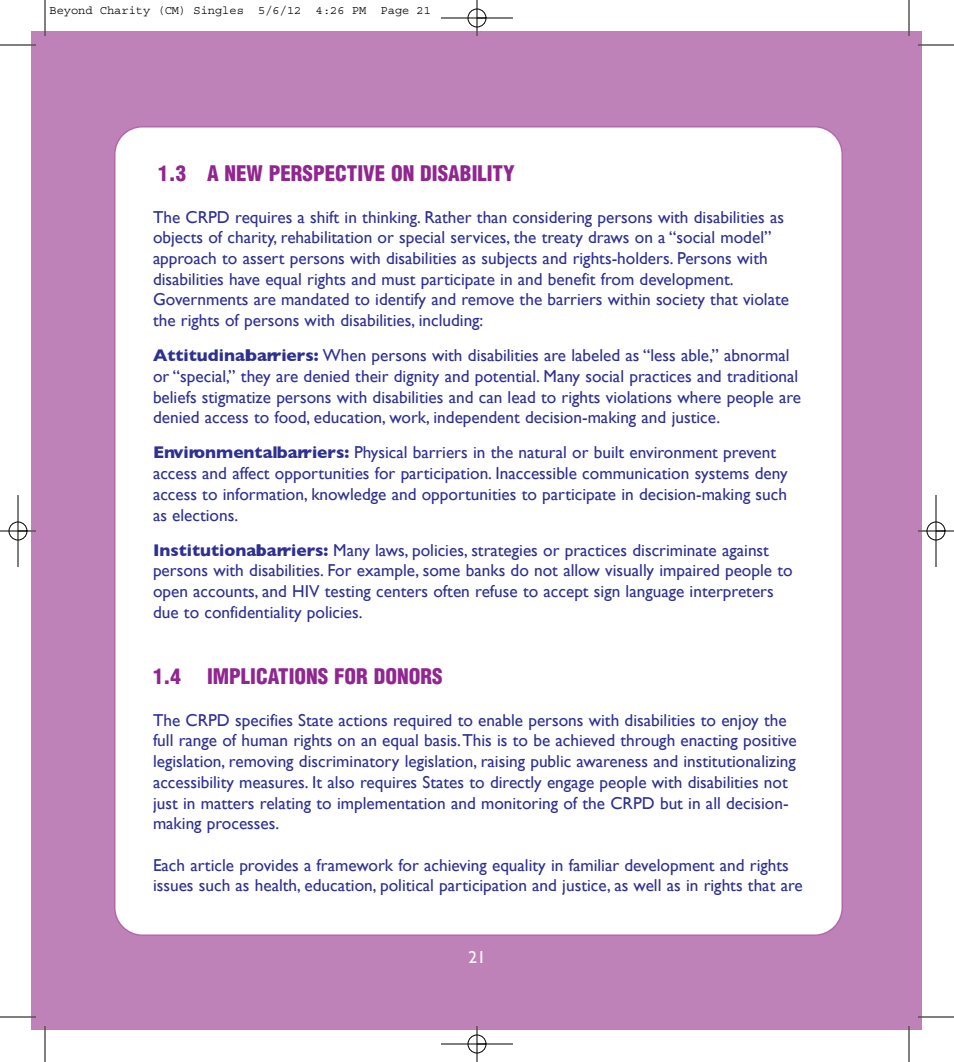
<style>
.page{position:relative;width:954px;height:1062px;background:#fff}
.page>*{position:absolute;margin:0;border:0;box-sizing:border-box;transform-origin:0 0}
.t1{font:900 condensed 21px "Helvetica";color:#90268f}
.t2{font:17.25px/20.7px "Gill Sans";color:#2e3092}
.t3{font:17.25px "Gill Sans";color:#fff}
.t4{font:12px "Courier Std";color:#000}
.s1{font-weight:700}
</style>
<div class="page">
<div style="left:32px;top:32px;width:890px;height:998px;background:#bf82b8"></div>
<div style="left:114px;top:126px;width:729px;height:810px;background:#fff"></div>
<hr style="left:45px;top:0;width:1px;height:36px;background:#000">
<hr style="left:0;top:45px;width:36px;height:1px;background:#000">
<hr style="left:909px;top:0;width:1px;height:36px;background:#000">
<hr style="left:918px;top:45px;width:36px;height:1px;background:#000">
<hr style="left:45px;top:1026px;width:1px;height:36px;background:#000">
<hr style="left:0;top:1017px;width:36px;height:1px;background:#000">
<hr style="left:909px;top:1026px;width:1px;height:36px;background:#000">
<hr style="left:918px;top:1017px;width:36px;height:1px;background:#000">
<hr style="left:441px;top:18px;width:72px;height:1px;background:#000">
<hr style="left:441px;top:1044px;width:72px;height:1px;background:#000">
<hr style="left:18px;top:495px;width:1px;height:72px;background:#000">
<hr style="left:936px;top:495px;width:1px;height:72px;background:#000">
<hr style="left:477px;top:0;width:1px;height:36px;background:#000">
<hr style="left:477px;top:1026px;width:1px;height:36px;background:#000">
<hr style="left:0;top:531px;width:36px;height:1px;background:#000">
<hr style="left:918px;top:531px;width:36px;height:1px;background:#000">
<div style="left:468px;top:9px;width:18px;height:18px;border:1px solid #000;border-radius:50%"></div>
<div style="left:468px;top:1035px;width:18px;height:18px;border:1px solid #000;border-radius:50%"></div>
<div style="left:9px;top:522px;width:18px;height:18px;border:1px solid #000;border-radius:50%"></div>
<div style="left:927px;top:522px;width:18px;height:18px;border:1px solid #000;border-radius:50%"></div>
<p class="t4" style="left:50px;top:3px;width:383px">Beyond Charity (CM) Singles 5/6/12 4:26 PM Page 21</p>
<p class="t1" style="left:158px;top:165px;width:358px">1.3 A NEW PERSPECTIVE ON DISABILITY</p>
<p class="t2" style="left:153px;top:206px;width:638px">The CRPD requires a shift in thinking. Rather than considering persons with disabilities as objects of charity, rehabilitation or special services, the treaty draws on a “social model” approach to assert persons with disabilities as subjects and rights-holders. Persons with disabilities have equal rights and must participate in and benefit from development.<br>Governments are mandated to identify and remove the barriers within society that violate the rights of persons with disabilities, including:</p>
<p class="t2" style="left:153px;top:345px;width:650px"><span class="s1">Attitudinal barriers:</span> When persons with disabilities are labeled as “less able,” abnormal or “special,” they are denied their dignity and potential. Many social practices and traditional beliefs stigmatize persons with disabilities and can lead to rights violations where people are denied access to food, education, work, independent decision-making and justice.</p>
<p class="t2" style="left:153px;top:442px;width:636px"><span class="s1">Environmental barriers:</span> Physical barriers in the natural or built environment prevent access and affect opportunities for participation. Inaccessible communication systems deny access to information, knowledge and opportunities to participate in decision-making such as elections.</p>
<p class="t2" style="left:153px;top:539px;width:641px"><span class="s1">Institutional barriers:</span> Many laws, policies, strategies or practices discriminate against persons with disabilities. For example, some banks do not allow visually impaired people to open accounts, and HIV testing centers often refuse to accept sign language interpreters due to confidentiality policies.</p>
<p class="t1" style="left:153px;top:668px;width:291px">1.4 IMPLICATIONS FOR DONORS</p>
<p class="t2" style="left:153px;top:709px;width:645px">The CRPD specifies State actions required to enable persons with disabilities to enjoy the full range of human rights on an equal basis.This is to be achieved through enacting positive legislation, removing discriminatory legislation, raising public awareness and institutionalizing accessibility measures. It also requires States to directly engage people with disabilities not just in matters relating to implementation and monitoring of the CRPD but in all decision&shy;making processes.</p>
<p class="t2" style="left:153px;top:854px;width:651px">Each article provides a framework for achieving equality in familiar development and rights issues such as health, education, political participation and justice, as well as in rights that are</p>
<p class="t3" style="left:468px;top:947px;width:19px">21</p>
</div>
